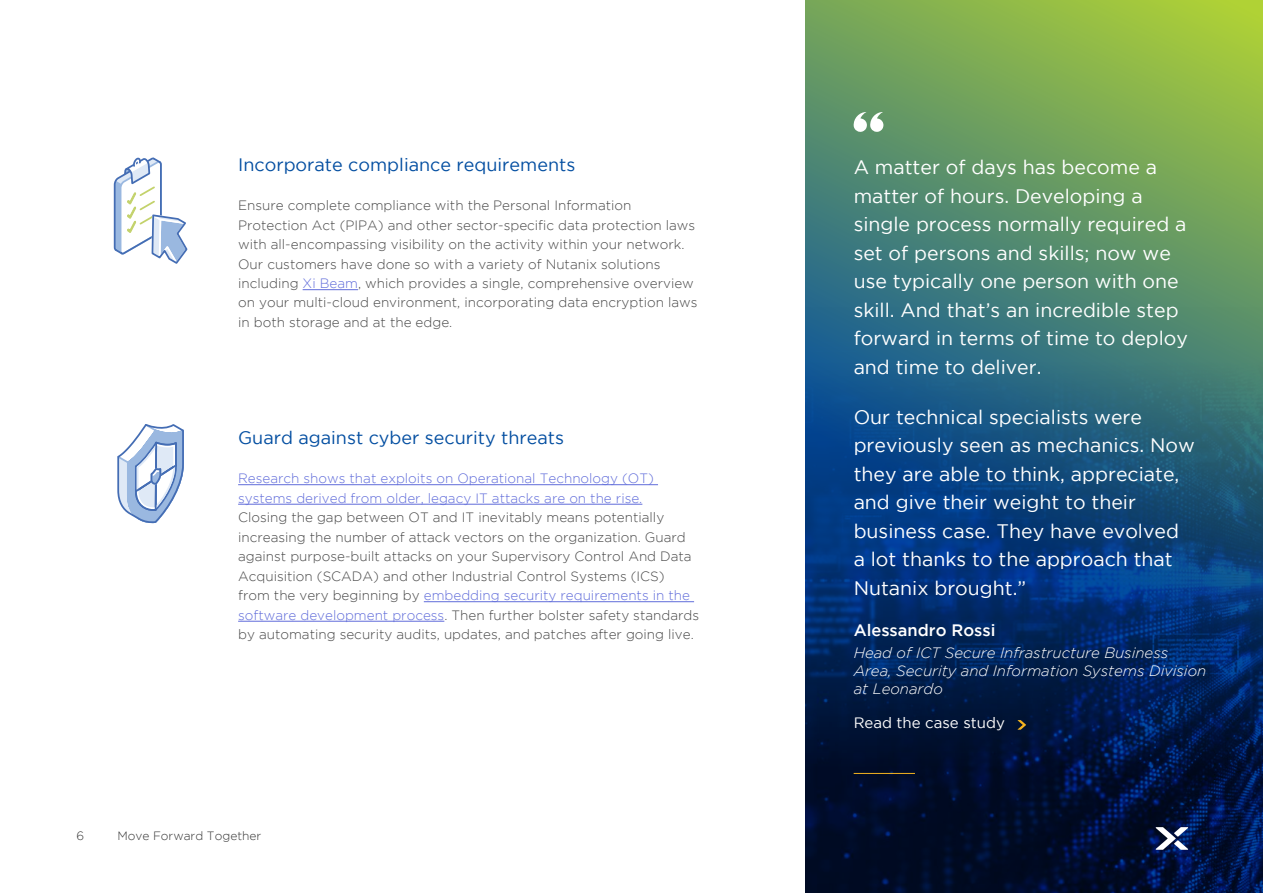
<style>
.page{position:relative;width:1263px;height:893px;background:#fff}
.page>*{position:absolute;margin:0;border:0;box-sizing:border-box;transform-origin:0 0}
.t1{font:19.5px/28.5px "Gotham";color:#fff}
.t2{font:18px "Gotham";color:#034ea1}
.t3{font:500 16.5px "Gotham";color:#fff}
.t4{font:italic 300 15px/18px "Gotham";color:#fff}
.t5{font:15px "Gotham";color:#fff}
.t6{font:300 13.5px/19.5px "Gotham";color:#474747}
.t7{font:300 13.5px/19.5px "Gotham";color:#606cda}
.t8{font:300 12px "Gotham";color:#333}
.s1{color:#606cda}
</style>
<div class="page">
<svg style="left:113px;top:158px;width:75px;height:106px"></svg>
<svg style="left:806px;top:0;width:457px;height:308px;background:#6c9e5f"></svg>
<img style="left:806px;top:308px;width:457px;height:585px">
<svg style="left:853px;top:112px;width:30px;height:21px"></svg>
<hr style="left:303px;top:289px;width:55px;height:1px;background:#606cda">
<svg style="left:1156px;top:827px;width:32px;height:23px"></svg>
<svg style="left:1018px;top:720px;width:8px;height:10px"></svg>
<svg style="left:117px;top:424px;width:67px;height:100px"></svg>
<hr style="left:238px;top:484px;width:420px;height:1px;background:#606cda">
<hr style="left:238px;top:504px;width:404px;height:1px;background:#606cda">
<hr style="left:424px;top:601px;width:270px;height:1px;background:#606cda">
<hr style="left:238px;top:621px;width:206px;height:1px;background:#606cda">
<hr style="left:854px;top:773px;width:61px;height:1px;background:#f4b320">
<h2 class="t2" style="left:238px;top:155px;width:339px">Incorporate compliance requirements</h2>
<p class="t6" style="left:238px;top:195px;width:461px">Ensure complete compliance with the Personal Information Protection Act (PIPA) and other sector-specific data protection laws with all-encompassing visibility on the activity within your network.<br>Our customers have done so with a variety of Nutanix solutions including <span class="s1">Xi Beam</span>, which provides a single, comprehensive overview on your multi-cloud environment, incorporating data encryption laws in both storage and at the edge.</p>
<h2 class="t2" style="left:238px;top:428px;width:328px">Guard against cyber security threats</h2>
<p class="t7" style="left:238px;top:468px;width:417px">Research shows that exploits on Operational Technology (OT) systems derived from older, legacy IT attacks are on the rise.</p>
<p class="t6" style="left:238px;top:507px;width:462px">Closing the gap between OT and IT inevitably means potentially increasing the number of attack vectors on the organization. Guard against purpose-built attacks on your Supervisory Control And Data Acquisition (SCADA) and other Industrial Control Systems (ICS) from the very beginning by <span class="s1">embedding security requirements in the software development process</span>. Then further bolster safety standards by automating security audits, updates, and patches after going live.</p>
<p class="t8" style="left:77px;top:830px;width:9px">6</p>
<p class="t8" style="left:117px;top:830px;width:145px">Move Forward Together</p>
<p class="t1" style="left:854px;top:153px;width:336px">A matter of days has become a matter of hours. Developing a single process normally required a set of persons and skills; now we use typically one person with one skill. And that’s an incredible step forward in terms of time to deploy and time to deliver.</p>
<h1 class="t1" style="left:854px;top:402px;width:343px">Our technical specialists were previously seen as mechanics. Now they are able to think, appreciate, and give their weight to their business case. They have evolved a lot thanks to the approach that<br>Nutanix brought.”</h1>
<p class="t3" style="left:854px;top:620px;width:143px">Alessandro Rossi</p>
<p class="t4" style="left:854px;top:644px;width:354px">Head of ICT Secure Infrastructure Business<br>Area, Security and Information Systems Division at Leonardo</p>
<p class="t5" style="left:854px;top:714px;width:153px">Read the case study</p>
</div>
